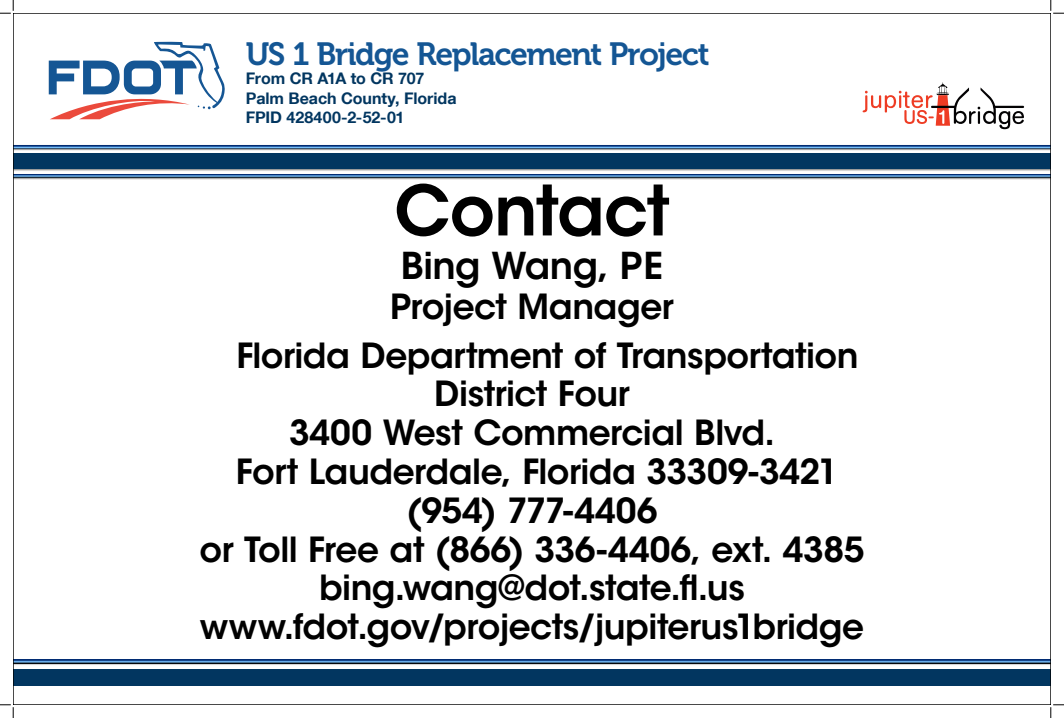
<style>
.page{position:relative;width:1064px;height:718px;background:#fff}
.page>*{position:absolute;margin:0;border:0;box-sizing:border-box;transform-origin:0 0}
.t1{font:600 68.8px "ITC Avant Garde Std";letter-spacing:-.02em;color:#000}
.t2{font:600 36.8px "ITC Avant Garde Std";letter-spacing:-.015em;color:#000}
.t3{font:600 34.4px/38.8px "ITC Avant Garde Std";letter-spacing:-.015em;color:#000}
.t4{font:32px "Museo 700";letter-spacing:-.045em;color:#145694}
.t5{font:700 16px/19.6px "Helvetica Neue LT Com";letter-spacing:-.005em;color:#023660}
</style>
<div class="page">
<svg style="left:49px;top:42px;width:176px;height:77px"></svg>
<div style="left:13px;top:669px;width:1037px;height:16px;background:#023660"></div>
<img style="left:15px;top:663px;width:1033px;height:2px">
<svg style="left:15px;top:659px;width:1033px;height:4px"></svg>
<img style="left:15px;top:149px;width:1033px;height:31px">
<div style="left:13px;top:154px;width:1037px;height:15px;background:#023660"></div>
<svg style="left:15px;top:174px;width:1033px;height:4px"></svg>
<svg style="left:15px;top:145px;width:1033px;height:4px"></svg>
<svg style="left:862px;top:82px;width:161px;height:47px"></svg>
<svg style="left:0;top:0;width:14px;height:14px"></svg>
<svg style="left:0;top:704px;width:14px;height:14px"></svg>
<svg style="left:1050px;top:0;width:13px;height:14px"></svg>
<svg style="left:1050px;top:704px;width:13px;height:14px"></svg>
<p class="t4" style="left:246px;top:36px;width:465px">US 1 Bridge Replacement Project</p>
<p class="t5" style="left:246px;top:68px;width:212px">From CR A1A to CR 707<br>Palm Beach County, Florida<br>FPID 428400-2-52-01</p>
<h1 class="t1" style="left:394px;top:167px;width:277px">Contact</h1>
<p class="t2" style="left:400px;top:243px;width:264px">Bing Wang, PE</p>
<p class="t3" style="left:236px;top:283px;width:623px;line-height:48px;text-indent:154px">Project Manager<br>Florida Department of Transportation</p>
<p class="t3" style="left:199px;top:374px;width:666px;text-align:center">District Four<br>3400 West Commercial Blvd.<br>Fort Lauderdale, Florida 33309-3421 (954) 777-4406<br>or Toll Free at (866) 336-4406, ext. 4385 bing.wang@dot.state.fl.us www.fdot.gov/projects/jupiterus1bridge</p>
</div>
